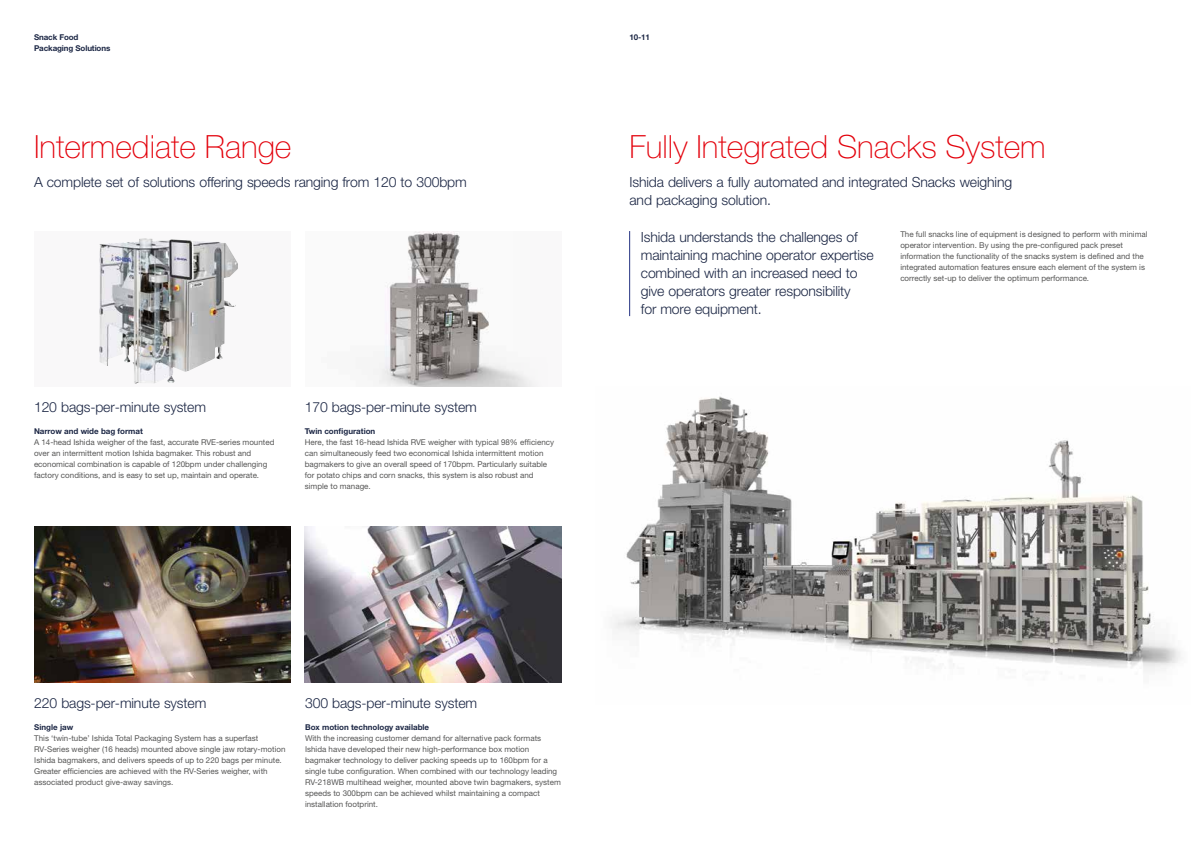
<style>
.page{position:relative;width:1191px;height:842px;background:#fff}
.page>*{position:absolute;margin:0;border:0;box-sizing:border-box;transform-origin:0 0}
.t1{font:100 32px "Helvetica Neue LT";color:#e3000b}
.t2{font:300 14px/18px "Helvetica Neue LT";letter-spacing:-.01em;color:#1b2644}
.t3{font:8px/11px "Helvetica Neue LT";color:#565655}
.t4{font:700 8px/11px "Helvetica Neue LT";color:#1b2644}
</style>
<div class="page">
<img style="left:305px;top:527px;width:256px;height:155px">
<div style="left:305px;top:231px;width:257px;height:156px;background:#f9f8f9"></div>
<img style="left:383px;top:232px;width:147px;height:155px">
<div style="left:34px;top:231px;width:257px;height:156px;background:#f9f8f9"></div>
<img style="left:99px;top:239px;width:139px;height:145px">
<img style="left:613px;top:396px;width:568px;height:278px">
<img style="left:34px;top:527px;width:257px;height:155px">
<hr style="left:629px;top:231px;width:1px;height:85px;background:#243282">
<p class="t4" style="left:34px;top:32px;width:78px">Snack Food<br>Packaging Solutions</p>
<p class="t4" style="left:629px;top:32px;width:22px">10-11</p>
<h1 class="t1" style="left:34px;top:128px;width:259px">Intermediate Range</h1>
<h2 class="t2" style="left:34px;top:173px;width:434px">A complete set of solutions offering speeds ranging from 120 to 300bpm</h2>
<h2 class="t2" style="left:34px;top:398px;width:174px">120 bags-per-minute system</h2>
<p class="t4" style="left:34px;top:426px;width:110px">Narrow and wide bag format</p>
<p class="t3" style="left:34px;top:437px;width:242px">A 14-head Ishida weigher of the fast, accurate RVE-series mounted over an intermittent motion Ishida bagmaker. This robust and economical combination is capable of 120bpm under challenging factory conditions, and is easy to set up, maintain and operate.</p>
<h2 class="t2" style="left:305px;top:398px;width:174px">170 bags-per-minute system</h2>
<p class="t4" style="left:305px;top:426px;width:72px">Twin configuration</p>
<p class="t3" style="left:305px;top:437px;width:251px">Here, the fast 16-head Ishida RVE weigher with typical 98% efficiency can simultaneously feed two economical Ishida intermittent motion bagmakers to give an overall speed of 170bpm. Particularly suitable for potato chips and corn snacks, this system is also robust and simple to manage.</p>
<h1 class="t1" style="left:629px;top:128px;width:418px">Fully Integrated Snacks System</h1>
<h2 class="t2" style="left:629px;top:173px;width:384px">Ishida delivers a fully automated and integrated Snacks weighing and packaging solution.</h2>
<h2 class="t2" style="left:641px;top:228px;width:234px">Ishida understands the challenges of maintaining machine operator expertise combined with an increased need to give operators greater responsibility<br>for more equipment.</h2>
<p class="t3" style="left:900px;top:229px;width:249px">The full snacks line of equipment is designed to perform with minimal operator intervention. By using the pre-configured pack preset information the functionality of the snacks system is defined and the integrated automation features ensure each element of the system is correctly set-up to deliver the optimum performance.</p>
<h2 class="t2" style="left:34px;top:694px;width:174px">220 bags-per-minute system</h2>
<p class="t4" style="left:34px;top:722px;width:41px">Single jaw</p>
<p class="t3" style="left:34px;top:733px;width:253px">This ‘twin-tube’ Ishida Total Packaging System has a superfast RV-Series weigher (16 heads) mounted above single jaw rotary-motion Ishida bagmakers, and delivers speeds of up to 220 bags per minute.<br>Greater efficiencies are achieved with the RV-Series weigher, with associated product give-away savings.</p>
<h2 class="t2" style="left:305px;top:694px;width:174px">300 bags-per-minute system</h2>
<p class="t4" style="left:305px;top:722px;width:126px">Box motion technology available</p>
<p class="t3" style="left:305px;top:733px;width:257px">With the increasing customer demand for alternative pack formats Ishida have developed their new high-performance box motion bagmaker technology to deliver packing speeds up to 160bpm for a single tube configuration. When combined with our technology leading RV-218WB multihead weigher, mounted above twin bagmakers, system speeds to 300bpm can be achieved whilst maintaining a compact installation footprint.</p>
</div>
